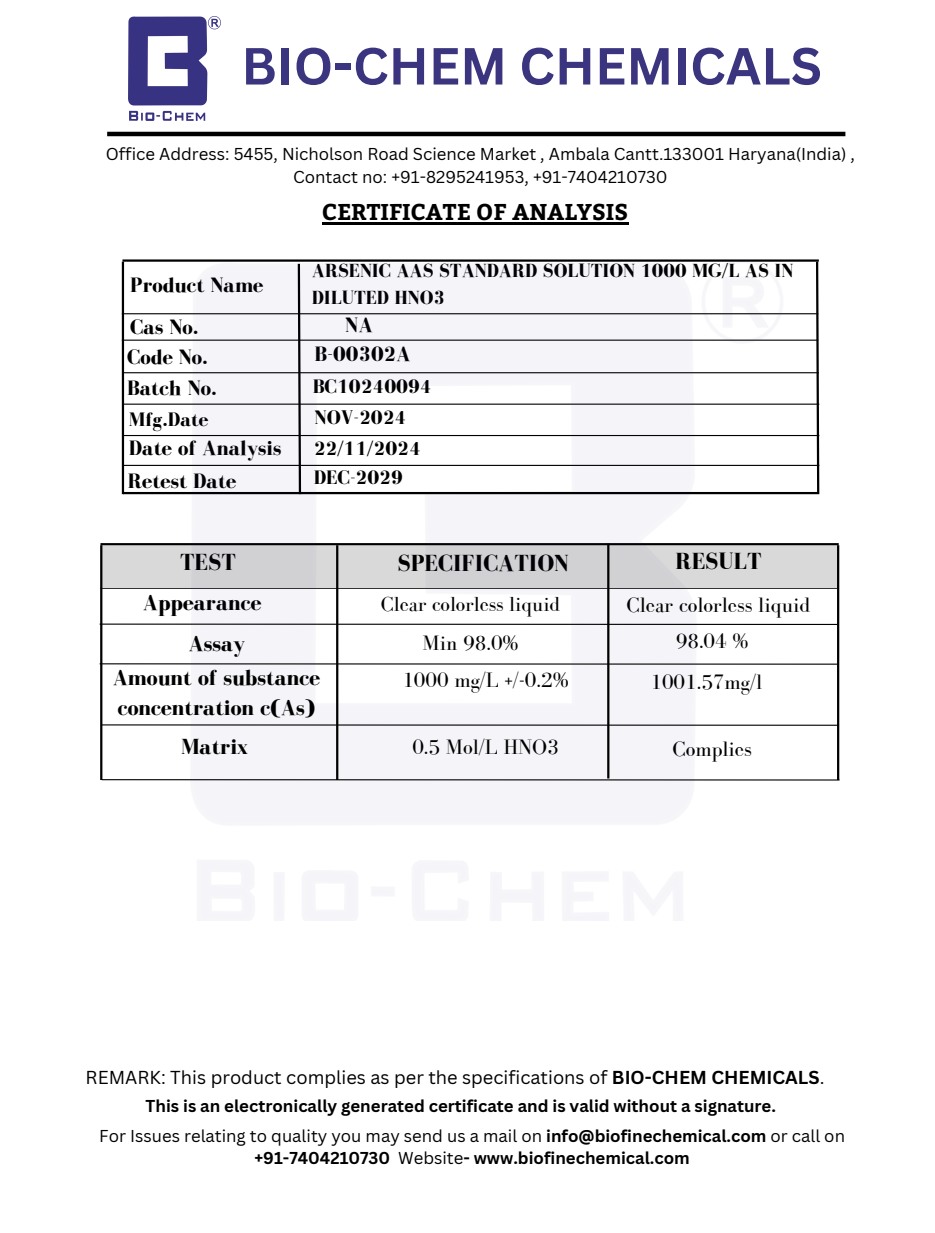
<style>
.page{position:relative;width:935px;height:1233px;background:#fff}
.page>*{position:absolute;margin:0;border:0;box-sizing:border-box;transform-origin:0 0}
.t1{font:700 51px "Canva Sans";color:#3b3580}
.t2{font:700 24px "Bodoni FLF";color:#000}
.t3{font:700 22.8px "Bitter";color:#000}
.t4{font:700 22.5px/30.3px "Bodoni FLF";color:#000}
.t5{font:21.45px "Bodoni FLF";color:#000}
.t6{font:700 21.45px "Bodoni FLF";color:#000}
.t7{font:21px "Bodoni FLF";color:#000}
.t8{font:700 20.1px "Bodoni FLF";color:#000}
.t9{font:700 19.5px/27px "Bodoni FLF";color:#000}
.t10{font:18.3px "Canva Sans";color:#000}
.t11{font:700 16.8px/22.5px "Canva Sans";color:#000;text-align:center}
.t12{font:16.8px/22.5px "Canva Sans";color:#000;text-align:center}
.s1{font-weight:700}
.s2{font-weight:400}
</style>
<div class="page">
<hr style="left:107px;top:132px;width:738px;height:4px;background:#000">
<img style="left:128px;top:17px;width:93px;height:103px">
<hr style="left:322px;top:222px;width:306px;height:3px;background:#000">
<hr style="left:100px;top:588px;width:739px;height:1px;background:#000">
<hr style="left:100px;top:543px;width:739px;height:2px;background:#000">
<div style="left:103px;top:546px;width:736px;height:42px;background:#d9d9d9"></div>
<hr style="left:122px;top:313px;width:696px;height:1px;background:#000">
<hr style="left:122px;top:340px;width:696px;height:1px;background:#000">
<hr style="left:122px;top:372px;width:697px;height:1px;background:#000">
<hr style="left:123px;top:404px;width:696px;height:1px;background:#000">
<hr style="left:123px;top:435px;width:696px;height:1px;background:#000">
<hr style="left:123px;top:465px;width:696px;height:1px;background:#000">
<hr style="left:123px;top:492px;width:696px;height:2px;background:#000">
<hr style="left:122px;top:262px;width:2px;height:232px;background:#000">
<svg style="left:815px;top:262px;width:5px;height:232px"></svg>
<hr style="left:122px;top:259px;width:697px;height:3px;background:#000">
<hr style="left:837px;top:545px;width:2px;height:235px;background:#000">
<hr style="left:100px;top:545px;width:2px;height:235px;background:#000">
<img style="left:191px;top:261px;width:593px;height:518px">
<hr style="left:100px;top:624px;width:737px;height:1px;background:#000">
<hr style="left:100px;top:663px;width:737px;height:2px;background:#000">
<hr style="left:102px;top:779px;width:737px;height:2px;background:#000">
<hr style="left:607px;top:544px;width:2px;height:235px;background:#000">
<hr style="left:336px;top:545px;width:2px;height:235px;background:#000">
<hr style="left:101px;top:724px;width:738px;height:2px;background:#000">
<h1 class="t1" style="left:241px;top:30px;width:582px">BIO-CHEM CHEMICALS</h1>
<p class="t12" style="left:106px;top:143px;width:751px">Office Address: 5455, Nicholson Road Science Market , Ambala Cantt.133001 Haryana(India) ,<br>Contact no: +91-8295241953, +91-7404210730</p>
<h5 class="t6" style="left:130px;top:273px;width:135px">Product Name</h5>
<h5 class="t6" style="left:130px;top:316px;width:70px">Cas No.</h5>
<h5 class="t6" style="left:127px;top:345px;width:82px">Code No.</h5>
<h5 class="t6" style="left:127px;top:376px;width:91px">Batch No.</h5>
<h5 class="t8" style="left:129px;top:409px;width:81px">Mfg.Date</h5>
<h5 class="t6" style="left:129px;top:437px;width:154px">Date of Analysis</h5>
<h4 class="t6" style="left:128px;top:469px;width:110px">Retest Date</h4>
<h4 class="t3" style="left:322px;top:195px;width:308px">CERTIFICATE OF ANALYSIS</h4>
<h5 class="t9" style="left:312px;top:257px;width:483px">ARSENIC AAS STANDARD SOLUTION 1000 MG/L AS IN<br>DILUTED HNO3</h5>
<h5 class="t6" style="left:345px;top:313px;width:29px">NA</h5>
<h5 class="t6" style="left:314px;top:342px;width:98px">B-00302A</h5>
<h5 class="t8" style="left:313px;top:376px;width:120px">BC10240094</h5>
<h5 class="t8" style="left:314px;top:407px;width:93px">NOV-2024</h5>
<h5 class="t8" style="left:314px;top:437px;width:109px">22/11/2024</h5>
<h5 class="t8" style="left:314px;top:466px;width:91px">DEC-2029</h5>
<h4 class="t2" style="left:180px;top:549px;width:57px">TEST</h4>
<h4 class="t2" style="left:397px;top:550px;width:173px">SPECIFICATION</h4>
<h5 class="t2" style="left:676px;top:548px;width:87px">RESULT</h5>
<h4 class="t4" style="left:143px;top:588px;width:120px">Appearance</h4>
<h2 class="t7" style="left:381px;top:593px;width:181px">Clear colorless liquid</h2>
<h2 class="t5" style="left:626px;top:593px;width:186px">Clear colorless liquid</h2>
<h3 class="t5" style="left:676px;top:629px;width:74px">98.04 %</h3>
<h2 class="t4" style="left:188px;top:628px;width:58px">Assay</h2>
<h5 class="t5" style="left:423px;top:632px;width:97px">Min 98.0%</h5>
<h3 class="t5" style="left:402px;top:668px;width:168px">1000 mg/L +/-0.2%</h3>
<h3 class="t5" style="left:650px;top:670px;width:113px">1001.57mg/l</h3>
<h5 class="t4" style="left:113px;top:662px;width:209px">Amount of substance concentration c(As)</h5>
<h3 class="t4" style="left:181px;top:731px;width:69px">Matrix</h3>
<p class="t5" style="left:412px;top:735px;width:148px">0.5 Mol/L HNO3</p>
<h6 class="t5" style="left:673px;top:737px;width:81px">Complies</h6>
<h2 class="t10" style="left:86px;top:1065px;width:740px">REMARK: This product complies as per the specifications of <span class="s1">BIO-CHEM CHEMICALS</span>.</h2>
<p class="t11" style="left:146px;top:1095px;width:632px">This is an electronically generated certificate and is valid without a signature.</p>
<h4 class="t11" style="left:99px;top:1124px;width:747px"><span class="s2">For Issues relating to quality you may send us a mail on</span> info@biofinechemical.com <span class="s2">or call on </span>+91-7404210730 <span class="s2">Website</span>- www.biofinechemical.com</h4>
</div>
